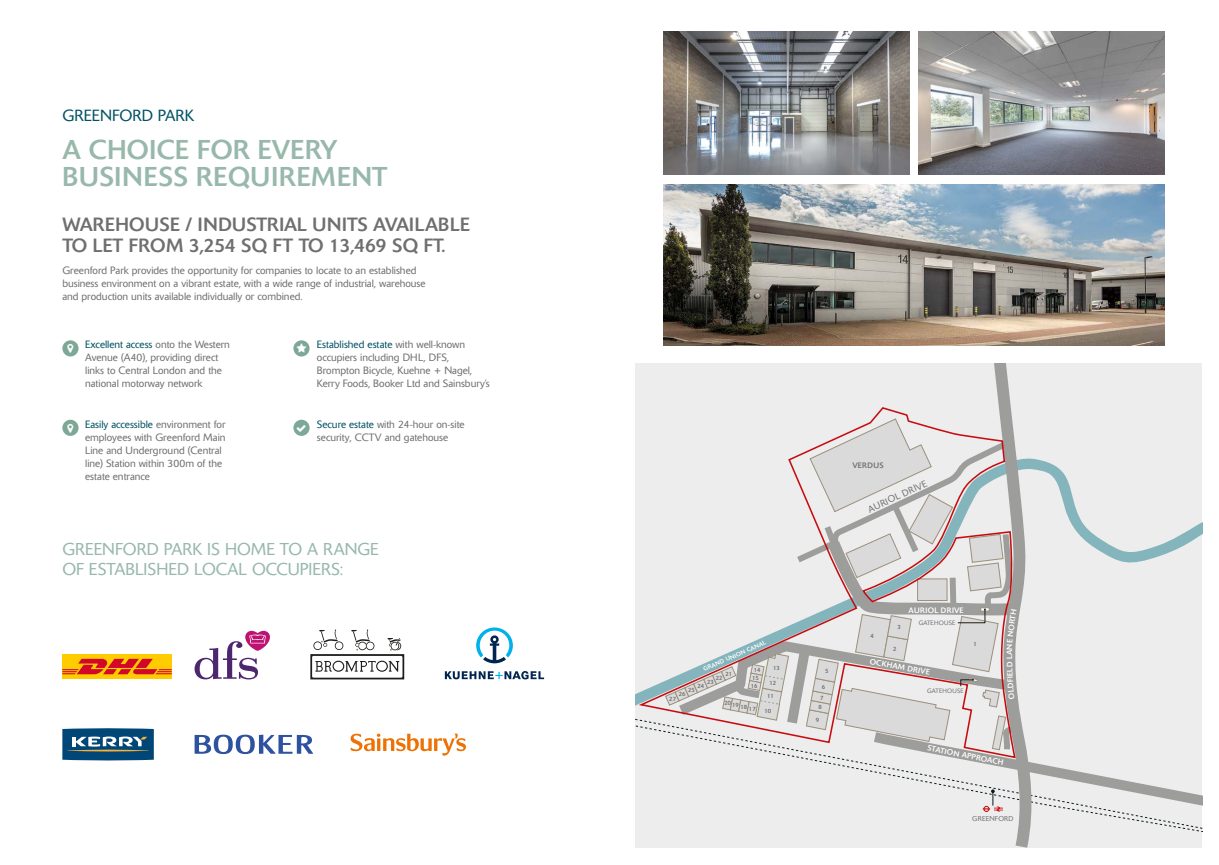
<style>
.page{position:relative;width:1219px;height:865px;background:#fff}
.page>*{position:absolute;margin:0;border:0;box-sizing:border-box;transform-origin:0 0}
.t1{font:27px/27px "Delta BQ";letter-spacing:.02em;color:#97b8ab}
.t2{font:19px/21px "Delta BQ";color:#706f6f}
.t3{font:300 17px/20.4px "Delta BQ";color:#97b8ab}
.t4{font:300 16px "Delta BQ";letter-spacing:.005em;color:#005164}
.t5{font:300 10.5px/13px "Delta BQ";color:#706f6f}
.t6{font:300 9.4px "Delta";color:#706f6f}
.t7{font:7.8px "Delta";letter-spacing:.04em;color:#fff}
.t8{font:7.8px "Delta";letter-spacing:.04em;color:#706f6f}
.t9{font:300 7px "Delta";letter-spacing:.03em;color:#706f6f}
.t10{font:300 6.2px "Delta";letter-spacing:.04em;color:#706f6f}
.t11{font:6px/7.8px "Delta";color:#706f6f;text-align:center}
.t12{font:6px "Delta";color:#fff}
.s1{color:#005164}
</style>
<div class="page">
<svg style="left:195px;top:631px;width:75px;height:48px"></svg>
<svg style="left:310px;top:629px;width:94px;height:50px"></svg>
<svg style="left:445px;top:671px;width:99px;height:8px"></svg>
<svg style="left:476px;top:627px;width:37px;height:36px"></svg>
<svg style="left:195px;top:734px;width:118px;height:20px"></svg>
<svg style="left:62px;top:728px;width:92px;height:32px;background:#306688"></svg>
<svg style="left:351px;top:733px;width:115px;height:22px"></svg>
<div style="left:62px;top:420px;width:17px;height:16px;background:#7da897;border-radius:50%"></div>
<div style="left:62px;top:340px;width:17px;height:16px;background:#7da897;border-radius:50%"></div>
<div style="left:293px;top:420px;width:17px;height:16px;background:#7da897;border-radius:50%"></div>
<svg style="left:293px;top:340px;width:17px;height:16px"></svg>
<img style="left:663px;top:31px;width:246px;height:143px">
<img style="left:919px;top:31px;width:246px;height:143px">
<img style="left:663px;top:184px;width:502px;height:162px">
<svg style="left:62px;top:654px;width:110px;height:24px"></svg>
<svg style="left:62px;top:659px;width:110px;height:15px;background:#e66016"></svg>
<div style="left:635px;top:723px;width:30px;height:115px;background:#ededed"></div>
<div style="left:639px;top:406px;width:26px;height:353px;background:#ededed"></div>
<svg style="left:297px;top:343px;width:9px;height:10px"></svg>
<svg style="left:665px;top:364px;width:537px;height:483px;background:#e1e0e0"></svg>
<h3 class="t4" style="left:62px;top:105px;width:133px">GREENFORD PARK</h3>
<h1 class="t1" style="left:62px;top:136px;width:326px">A CHOICE FOR EVERY<br>BUSINESS REQUIREMENT</h1>
<h2 class="t2" style="left:62px;top:214px;width:409px">WAREHOUSE / INDUSTRIAL UNITS AVAILABLE<br>TO LET FROM 3,254 SQ FT TO 13,469 SQ FT.</h2>
<p class="t5" style="left:62px;top:263px;width:365px">Greenford Park provides the opportunity for companies to locate to an established business environment on a vibrant estate, with a wide range of industrial, warehouse and production units available individually or combined.</p>
<p class="t5" style="left:85px;top:338px;width:146px"><span class="s1">Excellent access</span> onto the Western<br>Avenue (A40), providing direct links to Central London and the national motorway network</p>
<p class="t5" style="left:317px;top:338px;width:174px"><span class="s1">Established estate</span> with well-known occupiers including DHL, DFS, Brompton Bicycle, Kuehne + Nagel, Kerry Foods, Booker Ltd and Sainsbury’s</p>
<p class="t5" style="left:85px;top:417px;width:142px"><span class="s1">Easily accessible</span> environment for employees with Greenford Main<br>Line and Underground (Central line) Station within 300m of the estate entrance</p>
<p class="t5" style="left:317px;top:417px;width:149px"><span class="s1">Secure estate</span> with 24-hour on-site security, CCTV and gatehouse</p>
<h3 class="t3" style="left:62px;top:538px;width:318px">GREENFORD PARK IS HOME TO A RANGE<br>OF ESTABLISHED LOCAL OCCUPIERS:</h3>
<p class="t8" style="left:852px;top:461px;width:33px">VERDUS</p>
<p class="t6" style="left:866px;top:504px;width:65px;rotate:-25deg">AURIOL DRIVE</p>
<p class="t7" style="left:908px;top:605px;width:57px">AURIOL DRIVE</p>
<p class="t11" style="left:897px;top:623px;width:5px">3</p>
<p class="t10" style="left:919px;top:618px;width:38px">GATEHOUSE</p>
<p class="t11" style="left:870px;top:632px;width:5px">4</p>
<p class="t12" style="left:702px;top:666px;width:69px;rotate:-24deg">GRAND UNION CANAL</p>
<p class="t11" style="left:773px;top:663px;width:8px">13</p>
<p class="t11" style="left:751px;top:666px;width:11px">14<br>15<br>16</p>
<p class="t11" style="left:749px;top:705px;width:8px">17</p>
<p class="t11" style="left:726px;top:669px;width:8px">21</p>
<p class="t11" style="left:716px;top:674px;width:8px">22</p>
<p class="t11" style="left:707px;top:678px;width:8px">23</p>
<p class="t11" style="left:769px;top:678px;width:8px">12</p>
<p class="t11" style="left:698px;top:682px;width:8px">24</p>
<p class="t11" style="left:688px;top:686px;width:8px">25</p>
<p class="t11" style="left:679px;top:690px;width:8px">26</p>
<p class="t11" style="left:767px;top:692px;width:8px">11</p>
<p class="t11" style="left:669px;top:694px;width:8px">27</p>
<p class="t11" style="left:732px;top:702px;width:17px">19 18</p>
<p class="t11" style="left:764px;top:706px;width:8px">10</p>
<p class="t11" style="left:825px;top:667px;width:5px">5</p>
<p class="t11" style="left:820px;top:681px;width:7px;line-height:11px;text-align:left">6<br>7</p>
<p class="t11" style="left:816px;top:700px;width:7px;line-height:13px">8<br>9</p>
<p class="t11" style="left:893px;top:645px;width:5px">2</p>
<p class="t7" style="left:871px;top:657px;width:62px;rotate:10deg">OCKHAM DRIVE</p>
<p class="t10" style="left:927px;top:687px;width:38px">GATEHOUSE</p>
<p class="t11" style="left:974px;top:640px;width:5px">1</p>
<p class="t7" style="left:1005px;top:659px;width:6px;rotate:-90deg">L</p>
<p class="t7" style="left:928px;top:743px;width:79px;rotate:11deg">STATION APPROACH</p>
<p class="t9" style="left:972px;top:814px;width:43px">GREENFORD</p>
</div>
